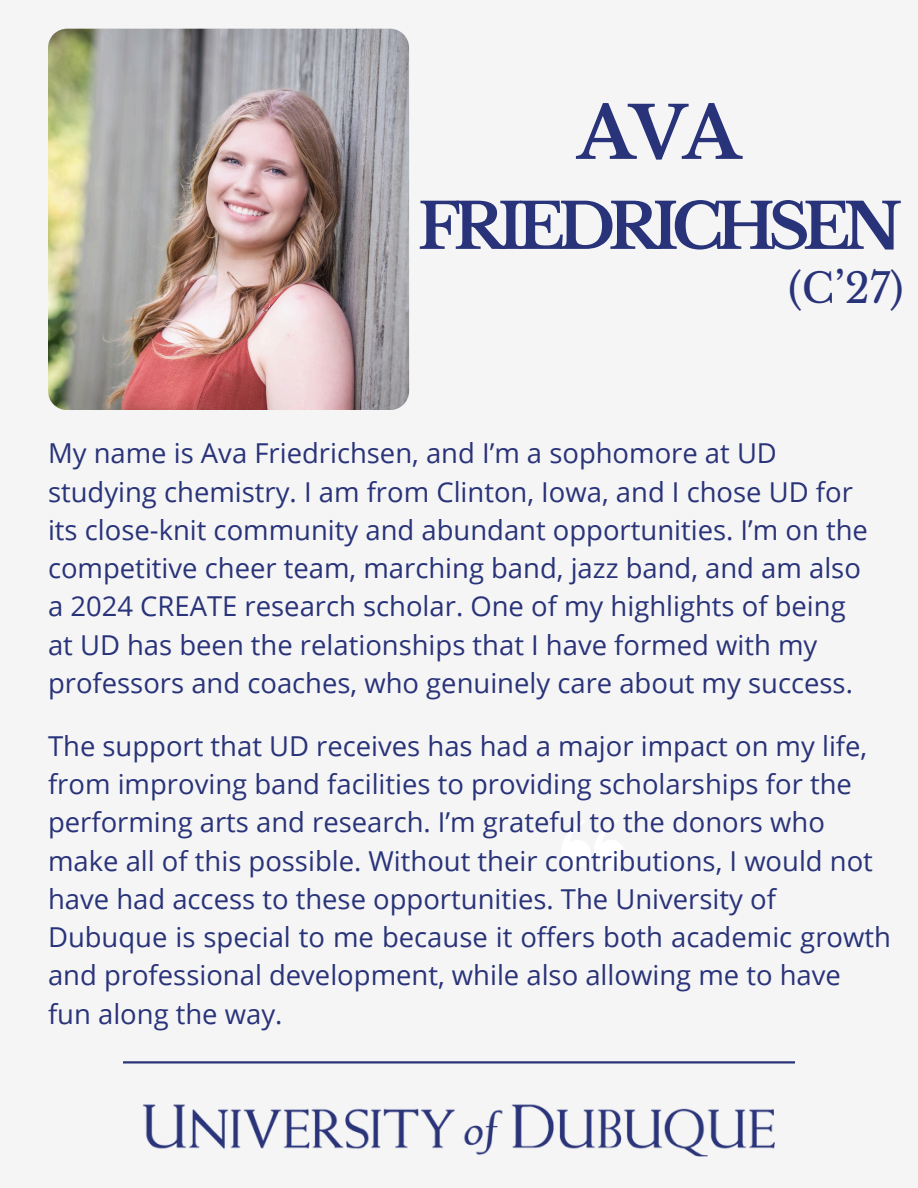
<style>
.page{position:relative;width:918px;height:1188px;background:#f5f5f5}
.page>*{position:absolute;margin:0;border:0;box-sizing:border-box;transform-origin:0 0}
.t1{font:700 71.55px "Libre Baskerville";color:#293379}
.t2{font:700 62.55px "Libre Baskerville";letter-spacing:-.115em;color:#293379}
.t3{font:40.8px "Libre Baskerville";color:#293379}
.t4{font:27.45px/38.2px "Open Sans";color:#293379}
</style>
<div class="page">
<hr style="left:123px;top:1061px;width:672px;height:3px;background:#293379">
<img style="left:48px;top:29px;width:361px;height:380px">
<img style="left:143px;top:1104px;width:632px;height:53px">
<p class="t1" style="left:577px;top:89px;width:165px">AVA</p>
<p class="t2" style="left:418px;top:188px;width:486px">FRIEDRICHSEN</p>
<p class="t3" style="left:788px;top:263px;width:117px">(C’27)</p>
<h2 class="t4" style="left:48px;top:434px;width:730px">My name is Ava Friedrichsen, and I’m a sophomore at UD</h2>
<p class="t4" style="left:48px;top:472px;width:806px">studying chemistry. I am from Clinton, Iowa, and I chose UD for</p>
<p class="t4" style="left:48px;top:510px;width:821px">its close-knit community and abundant opportunities. I’m on the</p>
<p class="t4" style="left:48px;top:548px;width:814px">competitive cheer team, marching band, jazz band, and am also</p>
<p class="t4" style="left:48px;top:587px;width:799px">a 2024 CREATE research scholar. One of my highlights of being</p>
<p class="t4" style="left:48px;top:625px;width:771px">at UD has been the relationships that I have formed with my</p>
<p class="t4" style="left:48px;top:663px;width:806px">professors and coaches, who genuinely care about my success.</p>
<p class="t4" style="left:48px;top:726px;width:821px">The support that UD receives has had a major impact on my life,</p>
<p class="t4" style="left:48px;top:764px;width:805px">from improving band facilities to providing scholarships for the</p>
<p class="t4" style="left:48px;top:803px;width:778px">performing arts and research. I’m grateful to the donors who</p>
<p class="t4" style="left:48px;top:841px;width:826px">make all of this possible. Without their contributions, I would not</p>
<p class="t4" style="left:48px;top:879px;width:729px">have had access to these opportunities. The University of</p>
<p class="t4" style="left:48px;top:917px;width:844px">Dubuque is special to me because it offers both academic growth and professional development, while also allowing me to have</p>
<p class="t4" style="left:48px;top:994px;width:236px">fun along the way.</p>
</div>
